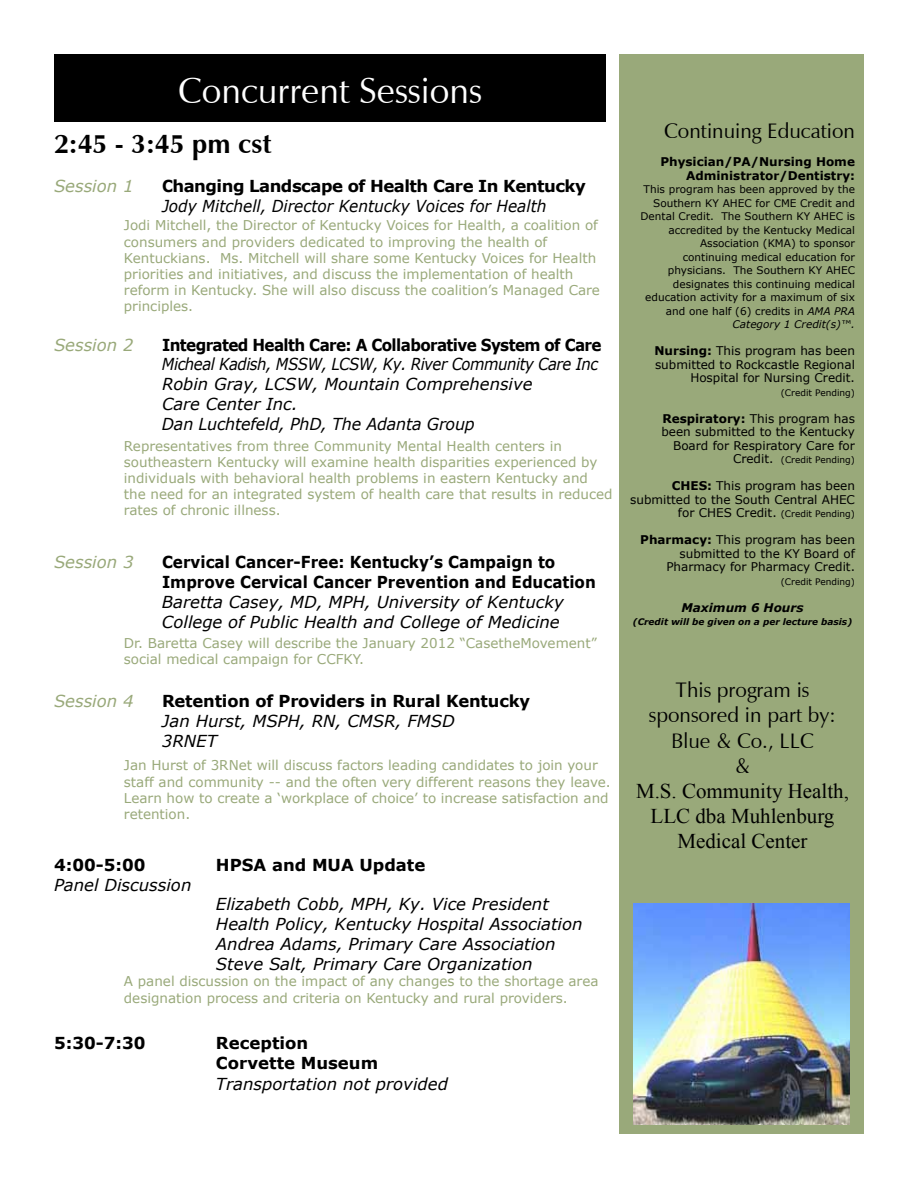
<style>
.page{position:relative;width:918px;height:1188px;background:#fff}
.page>*{position:absolute;margin:0;border:0;box-sizing:border-box;transform-origin:0 0}
.t1{font:36px "Zapf Humanist 601 BT";color:#fff}
.t2{font:700 27px "Zapf Humanist 601 BT";color:#000}
.t3{font:21px/25.2px "Zapf Humanist 601 BT";color:#000;text-align:center}
.t4{font:21px/25.2px "Times New Roman";color:#000;text-align:center}
.t5{font:italic 16.5px/19.8px "Verdana";color:#000}
.t6{font:italic 16.5px/19.8px "Verdana";color:#000;scale:.9 1}
.t7{font:700 16.5px/19.8px "Verdana";color:#000}
.t8{font:700 16.5px/19.8px "Verdana";color:#000;scale:.92 1}
.t9{font:700 16.5px "Verdana";letter-spacing:-.04em;color:#000;scale:.92 1}
.t10{font:italic 16.5px "Verdana";color:#000;scale:.93 1}
.t11{font:700 16.5px "Verdana";letter-spacing:-.03em;color:#000;scale:.92 1}
.t12{font:italic 16.5px "Verdana";color:#99a97a}
.t13{font:13.5px/16.2px "Verdana";color:#99a97a}
.t14{font:12px/13.5px "Verdana";color:#000;text-align:right}
.t15{font:700 12px/13.5px "Verdana";color:#000;text-align:right}
.t16{font:italic 700 12px "Verdana";color:#000}
.t17{font:10.5px/13.5px "Verdana";color:#000;text-align:right}
.t18{font:9px "Verdana";color:#000}
.t19{font:italic 700 9px "Verdana";color:#000}
.s1{font-style:italic}
.s2{font-weight:700}
.s3{font-size:12px}
</style>
<div class="page">
<div style="left:54px;top:54px;width:552px;height:68px;background:#000"></div>
<div style="left:620px;top:55px;width:244px;height:1079px;background:#99a97a"></div>
<img style="left:634px;top:904px;width:216px;height:220px">
<h1 class="t1" style="left:178px;top:69px;width:305px">Concurrent Sessions</h1>
<h2 class="t2" style="left:54px;top:127px;width:219px">2:45 - 3:45 pm cst</h2>
<p class="t12" style="left:54px;top:176px;width:81px">Session 1</p>
<p class="t11" style="left:162px;top:176px;width:462px">Changing Landscape of Health Care In Kentucky</p>
<p class="t10" style="left:162px;top:195px;width:415px">Jody Mitchell, Director Kentucky Voices for Health</p>
<p class="t13" style="left:124px;top:217px;width:478px">Jodi Mitchell, the Director of Kentucky Voices for Health, a coalition of consumers and providers dedicated to improving the health of Kentuckians. Ms. Mitchell will share some Kentucky Voices for Health priorities and initiatives, and discuss the implementation of health reform in Kentucky. She will also discuss the coalition’s Managed Care principles.</p>
<p class="t12" style="left:54px;top:334px;width:81px">Session 2</p>
<p class="t9" style="left:162px;top:334px;width:479px">Integrated Health Care: A Collaborative System of Care</p>
<p class="t6" style="left:162px;top:354px;width:486px">Micheal Kadish, MSSW, LCSW, Ky. River Community Care Inc Robin Gray, LCSW, Mountain Comprehensive<br>Care Center Inc.<br>Dan Luchtefeld, PhD, The Adanta Group</p>
<p class="t13" style="left:124px;top:437px;width:490px">Representatives from three Community Mental Health centers in southeastern Kentucky will examine health disparities experienced by individuals with behavioral health problems in eastern Kentucky and the need for an integrated system of health care that results in reduced rates of chronic illness.</p>
<p class="t12" style="left:54px;top:552px;width:81px">Session 3</p>
<p class="t8" style="left:162px;top:552px;width:473px">Cervical Cancer-Free: Kentucky’s Campaign to<br>Improve Cervical Cancer Prevention and Education</p>
<p class="t5" style="left:162px;top:591px;width:403px">Baretta Casey, MD, MPH, University of Kentucky<br>College of Public Health and College of Medicine</p>
<p class="t13" style="left:124px;top:634px;width:475px">Dr. Baretta Casey will describe the January 2012 “CasetheMovement” social medical campaign for CCFKY.</p>
<p class="t12" style="left:54px;top:690px;width:81px">Session 4</p>
<p class="t7" style="left:162px;top:690px;width:370px">Retention of Providers in Rural Kentucky</p>
<p class="t5" style="left:162px;top:710px;width:294px">Jan Hurst, MSPH, RN, CMSR, FMSD<br>3RNET</p>
<p class="t13" style="left:124px;top:757px;width:488px">Jan Hurst of 3RNet will discuss factors leading candidates to join your staff and community -- and the often very different reasons they leave.<br>Learn how to create a ‘workplace of choice’ to increase satisfaction and retention.</p>
<p class="t7" style="left:54px;top:854px;width:93px">4:00-5:00</p>
<p class="t7" style="left:216px;top:854px;width:211px">HPSA and MUA Update</p>
<p class="t5" style="left:54px;top:874px;width:139px">Panel Discussion</p>
<p class="t5" style="left:216px;top:894px;width:368px">Elizabeth Cobb, MPH, Ky. Vice President Health Policy, Kentucky Hospital Association Andrea Adams, Primary Care Association Steve Salt, Primary Care Organization</p>
<p class="t13" style="left:124px;top:973px;width:476px">A panel discussion on the impact of any changes to the shortage area designation process and criteria on Kentucky and rural providers.</p>
<p class="t7" style="left:54px;top:1032px;width:93px">5:30-7:30</p>
<p class="t7" style="left:216px;top:1032px;width:164px">Reception<br>Corvette Museum</p>
<p class="t5" style="left:216px;top:1074px;width:233px">Transportation not provided</p>
<h3 class="t3" style="left:664px;top:118px;width:192px">Continuing Education</h3>
<p class="t15" style="left:660px;top:155px;width:196px">Physician/PA/Nursing Home<br>Administrator/Dentistry:</p>
<p class="t17" style="left:641px;top:182px;width:216px">This program has been approved by the Southern KY AHEC for CME Credit and Dental Credit. The Southern KY AHEC is accredited by the Kentucky Medical Association (KMA) to sponsor<br>continuing medical education for physicians. The Southern KY AHEC designates this continuing medical education activity for a maximum of six and one half (6) credits in <span class="s1">AMA PRA Category 1 Credit(s)™.</span></p>
<p class="t14" style="left:654px;top:344px;width:202px"><span class="s2">Nursing:</span> This program has been submitted to Rockcastle Regional<br>Hospital for Nursing Credit.</p>
<p class="t18" style="left:781px;top:387px;width:76px">(Credit Pending)</p>
<p class="t14" style="left:661px;top:411px;width:195px"><span class="s2">Respiratory:</span> This program has been submitted to the Kentucky<br>Board for Respiratory Care for</p>
<p class="t18" style="left:733px;top:454px;width:123px"><span class="s3">Credit.</span> (Credit Pending)</p>
<p class="t14" style="left:630px;top:479px;width:226px"><span class="s2">CHES:</span> This program has been submitted to the South Central AHEC</p>
<p class="t18" style="left:678px;top:508px;width:179px"><span class="s3">for CHES Credit.</span> (Credit Pending)</p>
<p class="t14" style="left:640px;top:533px;width:216px"><span class="s2">Pharmacy:</span> This program has been submitted to the KY Board of<br>Pharmacy for Pharmacy Credit.</p>
<p class="t18" style="left:781px;top:576px;width:76px">(Credit Pending)</p>
<p class="t16" style="left:681px;top:600px;width:124px">Maximum 6 Hours</p>
<p class="t19" style="left:633px;top:616px;width:221px">(Credit will be given on a per lecture basis)</p>
<h3 class="t3" style="left:649px;top:677px;width:189px">This program is sponsored in part by:<br>Blue &amp; Co., LLC<br>&amp;</h3>
<h3 class="t4" style="left:636px;top:778px;width:214px">M.S. Community Health,<br>LLC dba Muhlenburg<br>Medical Center</h3>
</div>
